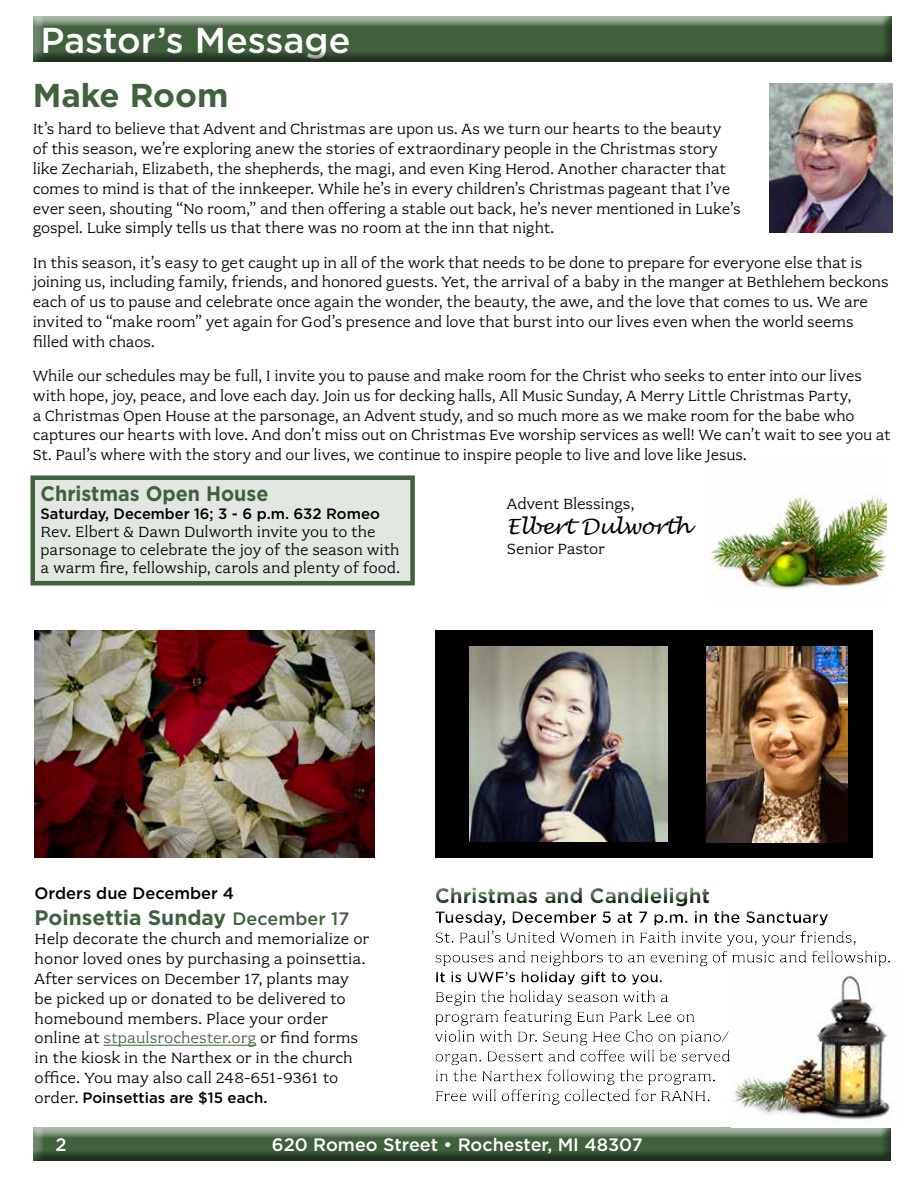
<style>
.page{position:relative;width:918px;height:1188px;background:#fff}
.page>*{position:absolute;margin:0;border:0;box-sizing:border-box;transform-origin:0 0}
.t1{font:500 36px "Gotham";color:#fff}
.t2{font:700 33px "Gotham";color:#41603e}
.t3{font:700 21px "Gotham";color:#41603e}
.t4{font:700 21px "Gotham";color:#41603e;scale:.94 1}
.t5{font:italic 21px "Lucida Handwriting";letter-spacing:-.01em;color:#000}
.t6{font:500 18px "Gotham";color:#fff}
.t7{font:16.5px/19.8px "Fairplex Wide OT";letter-spacing:-.005em;color:#000}
.t8{font:500 16.5px "Gotham";color:#000}
.t9{font:500 15px "Gotham";color:#000}
.s1{font-weight:500;font-size:18px}
.s2{color:#41603e}
.s3{font-family:"Fairplex Wide OT";font-weight:400;font-size:16.5px}
</style>
<div class="page">
<div style="left:29px;top:1126px;width:862px;height:34px;background:#fff;opacity:.75"></div>
<div style="left:29px;top:1128px;width:862px;height:34px;background:#000;opacity:.5"></div>
<div style="left:30px;top:475px;width:385px;height:110px;background:#e2e7e2;border:4px solid #41603e"></div>
<img style="left:710px;top:492px;width:176px;height:104px">
<div style="left:435px;top:631px;width:438px;height:227px;background:#000"></div>
<div style="left:31px;top:16px;width:861px;height:47px;background:#000;opacity:.5"></div>
<img style="left:770px;top:84px;width:122px;height:149px">
<div style="left:429px;top:884px;width:472px;height:224px;background:#000;opacity:.75"></div>
<hr style="left:104px;top:1045px;width:152px;height:1px;background:#41603e">
<img style="left:35px;top:631px;width:340px;height:227px">
<img style="left:469px;top:647px;width:199px;height:195px">
<img style="left:731px;top:971px;width:169px;height:156px">
<img style="left:707px;top:647px;width:140px;height:195px">
<h1 class="t1" style="left:40px;top:17px;width:312px">Pastor’s Message</h1>
<h2 class="t2" style="left:33px;top:74px;width:197px">Make Room</h2>
<p class="t7" style="left:33px;top:119px;width:709px">It’s hard to believe that Advent and Christmas are upon us. As we turn our hearts to the beauty of this season, we’re exploring anew the stories of extraordinary people in the Christmas story like Zechariah, Elizabeth, the shepherds, the magi, and even King Herod. Another character that comes to mind is that of the innkeeper. While he’s in every children’s Christmas pageant that I’ve ever seen, shouting “No room,” and then offering a stable out back, he’s never mentioned in Luke’s gospel. Luke simply tells us that there was no room at the inn that night.</p>
<p class="t7" style="left:33px;top:253px;width:858px">In this season, it’s easy to get caught up in all of the work that needs to be done to prepare for everyone else that is joining us, including family, friends, and honored guests. Yet, the arrival of a baby in the manger at Bethlehem beckons each of us to pause and celebrate once again the wonder, the beauty, the awe, and the love that comes to us. We are invited to “make room” yet again for God’s presence and love that burst into our lives even when the world seems filled with chaos.</p>
<p class="t7" style="left:33px;top:366px;width:860px">While our schedules may be full, I invite you to pause and make room for the Christ who seeks to enter into our lives with hope, joy, peace, and love each day. Join us for decking halls, All Music Sunday, A Merry Little Christmas Party,<br>a Christmas Open House at the parsonage, an Advent study, and so much more as we make room for the babe who captures our hearts with love. And don’t miss out on Christmas Eve worship services as well! We can’t wait to see you at St. Paul’s where with the story and our lives, we continue to inspire people to live and love like Jesus.</p>
<p class="t7" style="left:507px;top:494px;width:129px">Advent Blessings,</p>
<p class="t5" style="left:507px;top:514px;width:185px">Elbert Dulworth</p>
<p class="t7" style="left:507px;top:539px;width:100px">Senior Pastor</p>
<p class="t4" style="left:40px;top:479px;width:244px">Christmas Open House</p>
<p class="t9" style="left:40px;top:504px;width:341px">Saturday, December 16; 3 - 6 p.m. 632 Romeo</p>
<p class="t7" style="left:40px;top:523px;width:361px;line-height:18px">Rev. Elbert &amp; Dawn Dulworth invite you to the parsonage to celebrate the joy of the season with a warm fire, fellowship, carols and plenty of food.</p>
<p class="t8" style="left:35px;top:883px;width:201px">Orders due December 4</p>
<p class="t3" style="left:435px;top:882px;width:277px">Christmas and Candlelight</p>
<p class="t3" style="left:35px;top:903px;width:316px">Poinsettia Sunday <span class="s1">December 17</span></p>
<p class="t7" style="left:35px;top:929px;width:336px">Help decorate the church and memorialize or honor loved ones by purchasing a poinsettia.<br>After services on December 17, plants may be picked up or donated to be delivered to homebound members. Place your order online at <span class="s2">stpaulsrochester.org</span> or find forms in the kiosk in the Narthex or in the church office. You may also call 248-651-9361 to</p>
<p class="t9" style="left:35px;top:1088px;width:234px"><span class="s3">order.</span> Poinsettias are $15 each.</p>
<p class="t6" style="left:55px;top:1133px;width:13px">2</p>
<p class="t6" style="left:272px;top:1133px;width:372px">620 Romeo Street • Rochester, MI 48307</p>
</div>
